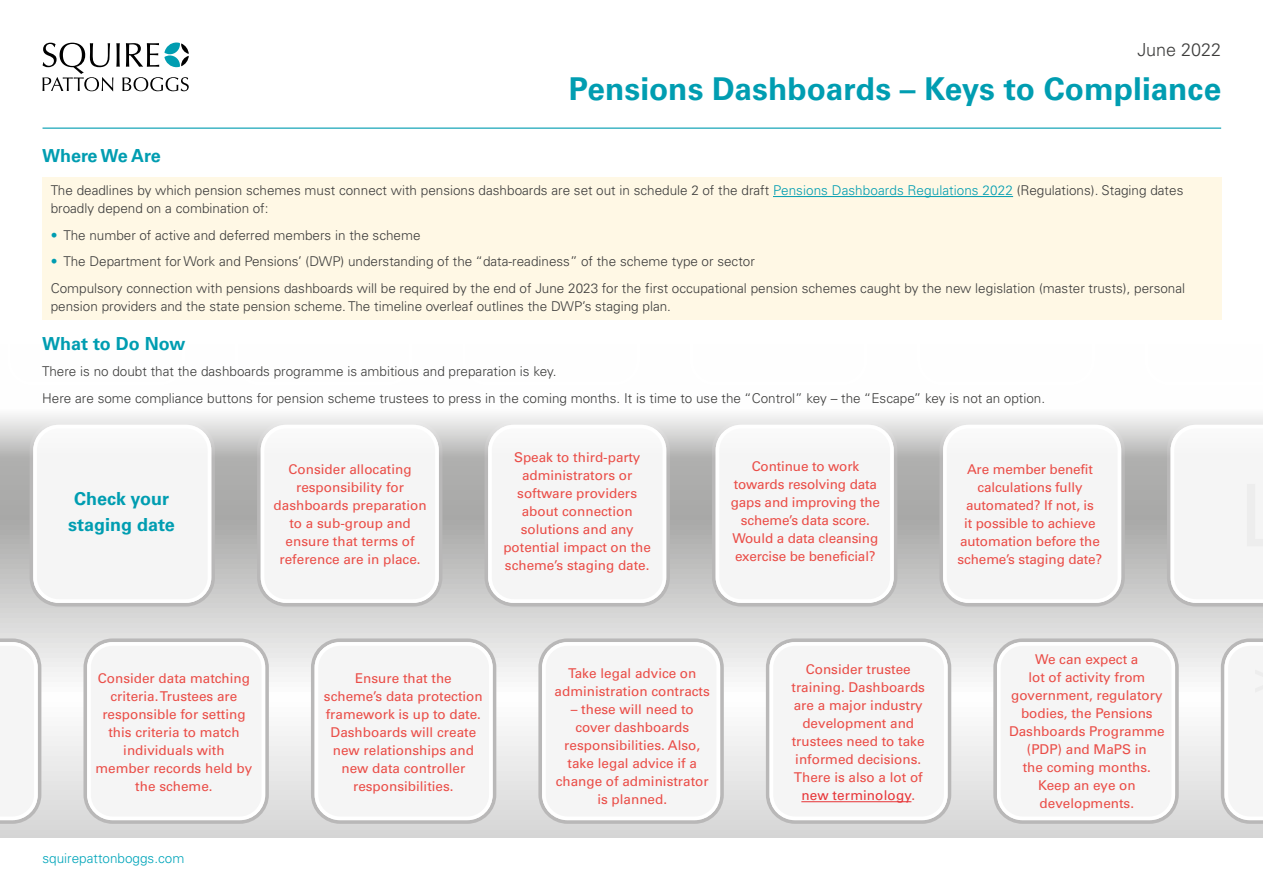
<style>
.page{position:relative;width:1263px;height:893px;background:#fff}
.page>*{position:absolute;margin:0;border:0;box-sizing:border-box;transform-origin:0 0}
.t1{font:700 31.5px "Univers LTCYR 65";color:#009db1}
.t2{font:700 18px/25.5px "Univers LTCYR 65";color:#009db1;text-align:center}
.t3{font:300 18px "Univers LTCYR 45";color:#3c3c3b}
.t4{font:13.5px/18px "Univers LTCYR 55 Roman";color:#ea4d47;text-align:center}
.t5{font:300 13.5px/26.5px "Univers LTCYR 45";color:#3c3c3b}
.t6{font:300 13.5px "Univers LTCYR 45";color:#00a5ba}
.s1{color:#009db1}
.s2{color:#e73437}
</style>
<div class="page">
<hr style="left:43px;top:128px;width:1178px;height:1px;background:#009db1">
<svg style="left:43px;top:43px;width:146px;height:48px"></svg>
<svg style="left:0;top:415px;width:1263px;height:423px"></svg>
<svg style="left:30px;top:421px;width:185px;height:185px"></svg>
<svg style="left:257px;top:421px;width:185px;height:185px"></svg>
<svg style="left:484px;top:421px;width:186px;height:185px"></svg>
<svg style="left:712px;top:421px;width:185px;height:185px"></svg>
<svg style="left:939px;top:421px;width:186px;height:185px"></svg>
<svg style="left:0;top:638px;width:41px;height:186px"></svg>
<svg style="left:83px;top:638px;width:186px;height:186px"></svg>
<svg style="left:311px;top:638px;width:185px;height:186px"></svg>
<svg style="left:538px;top:638px;width:186px;height:186px"></svg>
<svg style="left:766px;top:638px;width:185px;height:186px"></svg>
<svg style="left:993px;top:638px;width:186px;height:186px"></svg>
<svg style="left:1167px;top:421px;width:96px;height:185px"></svg>
<svg style="left:1221px;top:638px;width:42px;height:186px"></svg>
<div style="left:42px;top:177px;width:1179px;height:142px;background:#fff8e5"></div>
<hr style="left:773px;top:196px;width:240px;height:1px;background:#009db1">
<hr style="left:801px;top:801px;width:110px;height:1px;background:#e73437">
<h2 class="t3" style="left:1137px;top:37px;width:85px">June 2022</h2>
<h1 class="t1" style="left:569px;top:67px;width:654px">Pensions Dashboards – Keys to Compliance</h1>
<h2 class="t2" style="left:42px;top:142px;width:120px">Where We Are</h2>
<p class="t5" style="left:51px;top:181px;width:1134px;line-height:18px">The deadlines by which pension schemes must connect with pensions dashboards are set out in schedule 2 of the draft <span class="s1">Pensions Dashboards Regulations 2022</span> (Regulations). Staging dates broadly depend on a combination of:</p>
<p class="t5" style="left:51px;top:221px;width:371px"><span class="s1">•</span> The number of active and deferred members in the scheme</p>
<p class="t5" style="left:51px;top:248px;width:1136px"><span class="s1">•</span> The Department for Work and Pensions’ (DWP) understanding of the “data-readiness” of the scheme type or sector<br>Compulsory connection with pensions dashboards will be required by the end of June 2023 for the first occupational pension schemes caught by the new legislation (master trusts), personal</p>
<p class="t5" style="left:51px;top:292px;width:622px">pension providers and the state pension scheme. The timeline overleaf outlines the DWP’s staging plan.</p>
<h2 class="t2" style="left:42px;top:330px;width:145px">What to Do Now</h2>
<p class="t5" style="left:42px;top:358px;width:1004px">There is no doubt that the dashboards programme is ambitious and preparation is key.<br>Here are some compliance buttons for pension scheme trustees to press in the coming months. It is time to use the “Control” key – the “Escape” key is not an option.</p>
<h2 class="t2" style="left:68px;top:485px;width:108px">Check your staging date</h2>
<p class="t4" style="left:274px;top:459px;width:155px">Consider allocating responsibility for dashboards preparation to a sub-group and ensure that terms of reference are in place.</p>
<p class="t4" style="left:503px;top:448px;width:149px">Speak to third-party administrators or software providers about connection solutions and any potential impact on the scheme’s staging date.</p>
<p class="t4" style="left:731px;top:457px;width:151px">Continue to work towards resolving data gaps and improving the scheme’s data score.<br>Would a data cleansing exercise be beneficial?</p>
<p class="t4" style="left:958px;top:459px;width:146px">Are member benefit calculations fully automated? If not, is<br>it possible to achieve automation before the scheme’s staging date?</p>
<p class="t4" style="left:96px;top:669px;width:158px">Consider data matching criteria. Trustees are responsible for setting this criteria to match individuals with member records held by the scheme.</p>
<p class="t4" style="left:324px;top:669px;width:160px">Ensure that the<br>scheme’s data protection framework is up to date.<br>Dashboards will create new relationships and new data controller responsibilities.</p>
<p class="t4" style="left:555px;top:664px;width:157px">Take legal advice on administration contracts</p>
<p class="t4" style="left:556px;top:700px;width:154px">– these will need to cover dashboards responsibilities. Also, take legal advice if a change of administrator is planned.</p>
<p class="t6" style="left:43px;top:850px;width:143px">squirepattonboggs.com</p>
<p class="t4" style="left:791px;top:660px;width:135px">Consider trustee training. Dashboards are a major industry development and trustees need to take informed decisions.<br>There is also a lot of <span class="s2">new terminology</span>.</p>
<p class="t4" style="left:1009px;top:650px;width:157px">We can expect a<br>lot of activity from government, regulatory bodies, the Pensions<br>Dashboards Programme (PDP) and MaPS in<br>the coming months.<br>Keep an eye on developments.</p>
</div>
